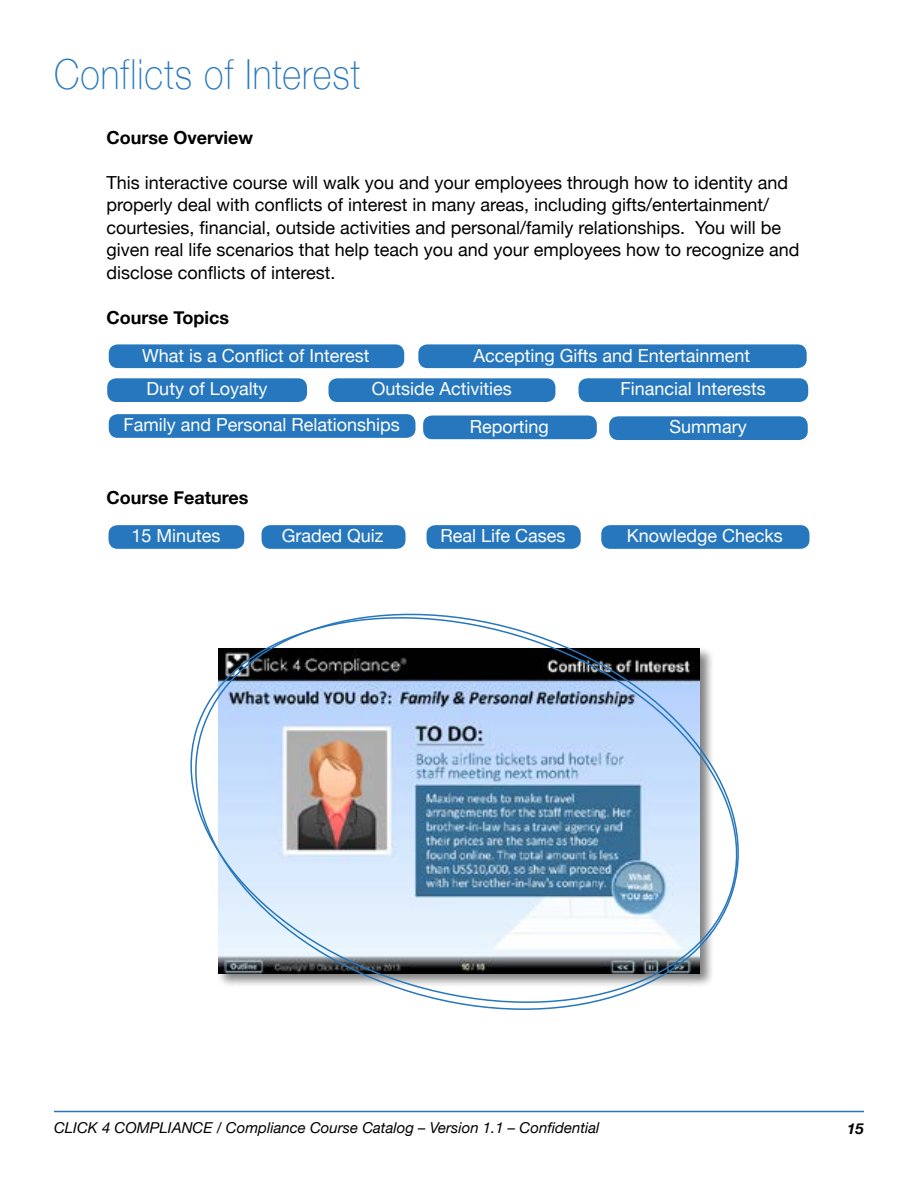
<style>
.page{position:relative;width:918px;height:1188px;background:#fff}
.page>*{position:absolute;margin:0;border:0;box-sizing:border-box;transform-origin:0 0}
.t1{font:100 41.4px "Helvetica Neue";letter-spacing:.03em;color:#2677bd;scale:.87 1}
.t2{font:18px/22.5px "Helvetica Neue";color:#000}
.t3{font:18px/35.8px "Helvetica Neue";color:#fff}
.t4{font:700 18px "Helvetica Neue";color:#000}
.t5{font:italic 15px "Helvetica Neue";color:#000}
.t6{font:italic 700 15px "Helvetica Neue";color:#000}
</style>
<div class="page">
<hr style="left:54px;top:1111px;width:810px;height:1px;background:#2677bd">
<div style="left:109px;top:344px;width:295px;height:24px;background:#2677bd;border-radius:9px"></div>
<div style="left:328px;top:378px;width:227px;height:24px;background:#2677bd;border-radius:9px"></div>
<div style="left:109px;top:414px;width:307px;height:24px;background:#2677bd;border-radius:9px"></div>
<div style="left:107px;top:378px;width:200px;height:24px;background:#2677bd;border-radius:9px"></div>
<div style="left:609px;top:416px;width:199px;height:24px;background:#2677bd;border-radius:9px"></div>
<div style="left:418px;top:344px;width:389px;height:24px;background:#2677bd;border-radius:9px"></div>
<div style="left:423px;top:416px;width:174px;height:23px;background:#2677bd;border-radius:9px"></div>
<div style="left:579px;top:378px;width:229px;height:24px;background:#2677bd;border-radius:9px"></div>
<div style="left:109px;top:525px;width:135px;height:24px;background:#2677bd;border-radius:9px"></div>
<div style="left:262px;top:525px;width:144px;height:24px;background:#2677bd;border-radius:9px"></div>
<div style="left:601px;top:525px;width:208px;height:24px;background:#2677bd;border-radius:9px"></div>
<div style="left:427px;top:525px;width:154px;height:24px;background:#2677bd;border-radius:9px"></div>
<svg style="left:190px;top:613px;width:549px;height:397px"></svg>
<h1 class="t1" style="left:54px;top:42px;width:354px">Conflicts of Interest</h1>
<p class="t4" style="left:106px;top:123px;width:148px">Course Overview</p>
<p class="t2" style="left:106px;top:172px;width:695px">This interactive course will walk you and your employees through how to identity and properly deal with conflicts of interest in many areas, including gifts/entertainment/ courtesies, financial, outside activities and personal/family relationships. You will be given real life scenarios that help teach you and your employees how to recognize and disclose conflicts of interest.</p>
<p class="t4" style="left:106px;top:303px;width:124px">Course Topics</p>
<p class="t3" style="left:142px;top:338px;width:229px">What is a Conflict of Interest</p>
<p class="t3" style="left:124px;top:372px;width:390px;text-indent:248px">Outside Activities<br>Family and Personal Relationships</p>
<p class="t3" style="left:473px;top:338px;width:278px">Accepting Gifts and Entertainment</p>
<p class="t3" style="left:147px;top:372px;width:122px">Duty of Loyalty</p>
<p class="t3" style="left:621px;top:372px;width:147px">Financial Interests</p>
<p class="t3" style="left:470px;top:409px;width:81px">Reporting</p>
<p class="t3" style="left:670px;top:410px;width:79px">Summary</p>
<p class="t4" style="left:106px;top:483px;width:144px">Course Features</p>
<p class="t3" style="left:132px;top:519px;width:91px">15 Minutes</p>
<p class="t3" style="left:282px;top:519px;width:103px">Graded Quiz</p>
<p class="t3" style="left:441px;top:519px;width:126px">Real Life Cases</p>
<p class="t3" style="left:627px;top:519px;width:158px">Knowledge Checks</p>
<p class="t5" style="left:54px;top:1117px;width:547px">CLICK 4 COMPLIANCE / Compliance Course Catalog – Version 1.1 – Confidential</p>
<p class="t6" style="left:847px;top:1117px;width:18px">15</p>
</div>
